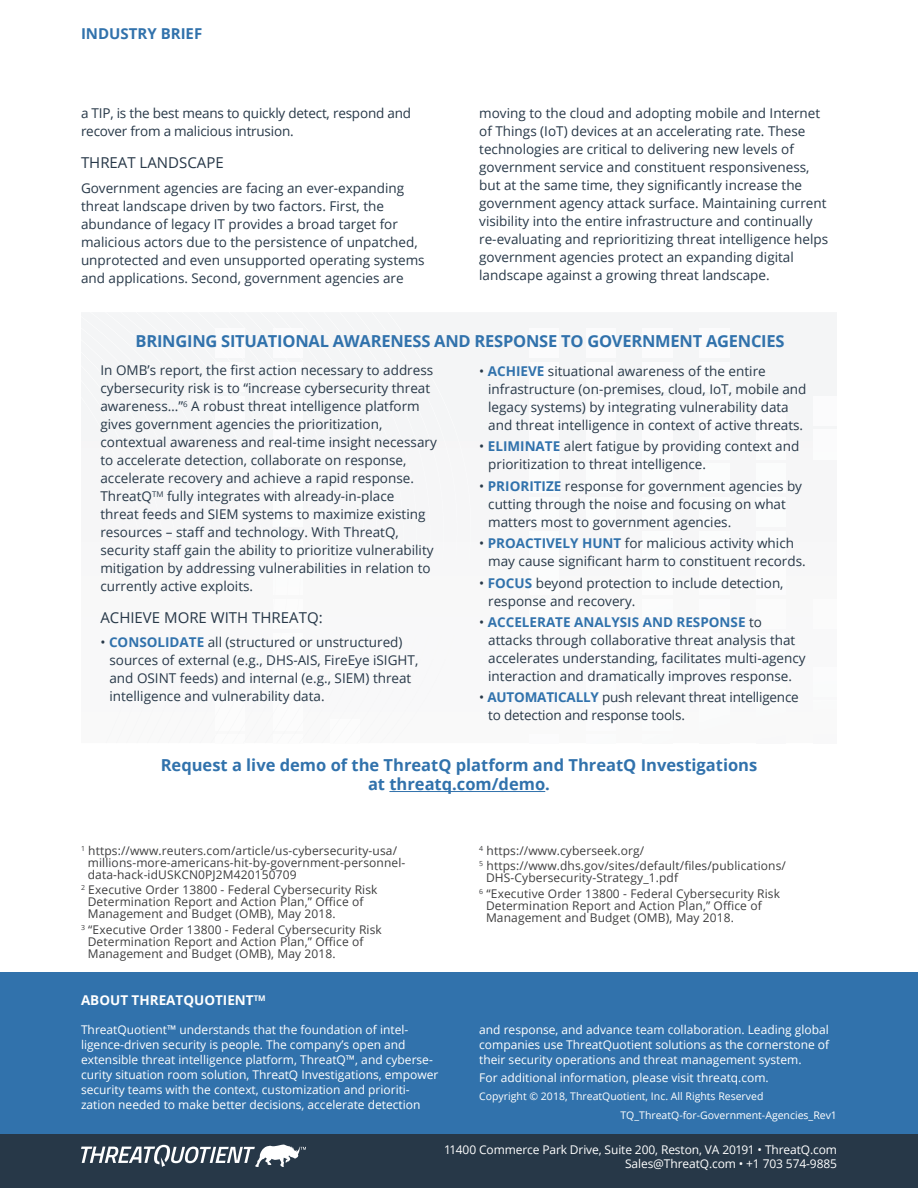
<style>
.page{position:relative;width:918px;height:1188px;background:#fff}
.page>*{position:absolute;margin:0;border:0;box-sizing:border-box;transform-origin:0 0}
.main_text{font:700 16.5px/19.5px "Open Sans";color:#3172ac;text-align:center}
.subheads{font:700 16.5px "Open Sans";letter-spacing:-.015em;color:#3172ac}
.sub_subheads{font:15px "Open Sans";color:#273848}
.t1{font:700 15px "Open Sans";color:#3172ac}
.main_text-2{font:13.5px/18px "Open Sans";color:#273848}
.main_text_bullets{font:13.5px/18px "Open Sans";color:#273848}
.t2{font:700 13.5px "Open Sans";color:#fff}
.t3{font:12px/15px "Open Sans";color:#fff}
.footnotes{font:12px/12px "Open Sans";letter-spacing:.01em;color:#3e3e3f}
.t4{font:10.5px "Open Sans";color:#fff}
.s1{font-weight:700;color:#3172ac}
</style>
<div class="page">
<div style="left:81px;top:313px;width:756px;height:128px;background:#f4f5f6"></div>
<img style="left:529px;top:328px;width:29px;height:30px">
<img style="left:529px;top:362px;width:29px;height:29px">
<img style="left:529px;top:396px;width:29px;height:29px">
<img style="left:529px;top:430px;width:29px;height:11px">
<img style="left:586px;top:328px;width:29px;height:30px">
<img style="left:586px;top:362px;width:29px;height:29px">
<img style="left:586px;top:396px;width:29px;height:29px">
<img style="left:586px;top:430px;width:29px;height:11px">
<img style="left:700px;top:328px;width:29px;height:30px">
<img style="left:700px;top:362px;width:29px;height:29px">
<img style="left:700px;top:396px;width:29px;height:29px">
<img style="left:700px;top:430px;width:29px;height:11px">
<img style="left:757px;top:396px;width:29px;height:29px">
<img style="left:757px;top:430px;width:29px;height:11px">
<img style="left:814px;top:396px;width:23px;height:29px">
<img style="left:814px;top:430px;width:23px;height:11px">
<img style="left:643px;top:328px;width:29px;height:30px">
<img style="left:643px;top:362px;width:29px;height:29px">
<img style="left:643px;top:396px;width:29px;height:29px">
<img style="left:643px;top:430px;width:29px;height:11px">
<div style="left:378px;top:313px;width:94px;height:128px;background:#f4f5f6"></div>
<div style="left:365px;top:313px;width:13px;height:128px;background:#f4f5f6"></div>
<div style="left:352px;top:313px;width:13px;height:128px;background:#f4f5f6"></div>
<div style="left:339px;top:313px;width:13px;height:128px;background:#f4f5f6"></div>
<div style="left:327px;top:313px;width:12px;height:128px;background:#f4f5f6"></div>
<div style="left:315px;top:313px;width:12px;height:128px;background:#f4f5f6"></div>
<div style="left:302px;top:313px;width:13px;height:128px;background:#f4f5f6"></div>
<svg style="left:290px;top:313px;width:12px;height:128px"></svg>
<svg style="left:277px;top:313px;width:13px;height:128px"></svg>
<div style="left:265px;top:313px;width:12px;height:128px;background:#f4f5f6"></div>
<div style="left:253px;top:313px;width:12px;height:128px;background:#f4f5f6"></div>
<div style="left:241px;top:313px;width:12px;height:128px;background:#f4f5f6"></div>
<svg style="left:229px;top:313px;width:12px;height:128px"></svg>
<svg style="left:90px;top:313px;width:139px;height:128px"></svg>
<div style="left:81px;top:316px;width:136px;height:125px;background:#f4f5f6"></div>
<div style="left:81px;top:328px;width:124px;height:113px;background:#f4f5f6"></div>
<div style="left:81px;top:339px;width:111px;height:102px;background:#f4f5f6"></div>
<div style="left:81px;top:352px;width:99px;height:89px;background:#f4f5f6"></div>
<hr style="left:389px;top:791px;width:156px;height:1px;background:#3172ac">
<div style="left:0;top:972px;width:918px;height:216px;background:#3172ac"></div>
<div style="left:0;top:1134px;width:918px;height:54px;background:#273848"></div>
<svg style="left:81px;top:1145px;width:225px;height:22px"></svg>
<p class="t1" style="left:81px;top:23px;width:123px">INDUSTRY BRIEF</p>
<p class="main_text-2" style="left:81px;top:104px;width:332px">a TIP, is the best means to quickly detect, respond and recover from a malicious intrusion.</p>
<p class="sub_subheads" style="left:81px;top:152px;width:144px">THREAT LANDSCAPE</p>
<p class="main_text-2" style="left:81px;top:178px;width:345px">Government agencies are facing an ever-expanding threat landscape driven by two factors. First, the abundance of legacy IT provides a broad target for malicious actors due to the persistence of unpatched, unprotected and even unsupported operating systems and applications. Second, government agencies are</p>
<p class="main_text-2" style="left:479px;top:104px;width:350px">moving to the cloud and adopting mobile and Internet of Things (IoT) devices at an accelerating rate. These technologies are critical to delivering new levels of government service and constituent responsiveness, but at the same time, they significantly increase the government agency attack surface. Maintaining current visibility into the entire infrastructure and continually re-evaluating and reprioritizing threat intelligence helps government agencies protect an expanding digital landscape against a growing threat landscape.</p>
<p class="subheads" style="left:136px;top:329px;width:651px">BRINGING SITUATIONAL AWARENESS AND RESPONSE TO GOVERNMENT AGENCIES</p>
<p class="main_text_bullets" style="left:488px;top:362px;width:320px;text-indent:-9px">• <span class="s1">ACHIEVE</span> situational awareness of the entire infrastructure (on-premises, cloud, IoT, mobile and legacy systems) by integrating vulnerability data and threat intelligence in context of active threats.</p>
<p class="main_text_bullets" style="left:488px;top:437px;width:313px;text-indent:-9px">• <span class="s1">ELIMINATE</span> alert fatigue by providing context and prioritization to threat intelligence.</p>
<p class="main_text_bullets" style="left:488px;top:477px;width:315px;text-indent:-9px">• <span class="s1">PRIORITIZE</span> response for government agencies by cutting through the noise and focusing on what matters most to government agencies.</p>
<p class="main_text_bullets" style="left:488px;top:534px;width:319px;text-indent:-9px">• <span class="s1">PROACTIVELY HUNT</span> for malicious activity which may cause significant harm to constituent records.</p>
<p class="main_text_bullets" style="left:488px;top:573px;width:297px;text-indent:-9px">• <span class="s1">FOCUS</span> beyond protection to include detection, response and recovery.</p>
<p class="main_text_bullets" style="left:488px;top:613px;width:319px;text-indent:-9px">• <span class="s1">ACCELERATE ANALYSIS AND RESPONSE</span> to attacks through collaborative threat analysis that accelerates understanding, facilitates multi-agency interaction and dramatically improves response.</p>
<p class="main_text_bullets" style="left:488px;top:688px;width:312px;text-indent:-9px">• <span class="s1">AUTOMATICALLY</span> push relevant threat intelligence to detection and response tools.</p>
<p class="main_text-2" style="left:100px;top:361px;width:338px">In OMB’s report, the first action necessary to address cybersecurity risk is to “increase cybersecurity threat awareness…”<sup>6</sup> A robust threat intelligence platform gives government agencies the prioritization, contextual awareness and real-time insight necessary to accelerate detection, collaborate on response, accelerate recovery and achieve a rapid response.<br>ThreatQ<sup>TM</sup> fully integrates with already-in-place<br>threat feeds and SIEM systems to maximize existing resources – staff and technology. With ThreatQ, security staff gain the ability to prioritize vulnerability mitigation by addressing vulnerabilities in relation to currently active exploits.</p>
<p class="sub_subheads" style="left:100px;top:607px;width:224px">ACHIEVE MORE WITH THREATQ:</p>
<p class="main_text_bullets" style="left:109px;top:633px;width:310px;text-indent:-9px">• <span class="s1">CONSOLIDATE</span> all (structured or unstructured) sources of external (e.g., DHS-AIS, FireEye iSIGHT, and OSINT feeds) and internal (e.g., SIEM) threat intelligence and vulnerability data.</p>
<p class="main_text" style="left:161px;top:755px;width:598px">Request a live demo of the ThreatQ platform and ThreatQ Investigations at threatq.com/demo.</p>
<p class="footnotes" style="left:88px;top:845px;width:319px;text-indent:-7px"><sup>1</sup> https://www.reuters.com/article/us-cybersecurity-usa/ millions-more-americans-hit-by-government-personnel&shy;data-hack-idUSKCN0PJ2M420150709</p>
<p class="footnotes" style="left:88px;top:884px;width:291px;text-indent:-7px"><sup>2</sup> Executive Order 13800 - Federal Cybersecurity Risk<br>Determination Report and Action Plan,” Office of<br>Management and Budget (OMB), May 2018.</p>
<p class="footnotes" style="left:88px;top:923px;width:296px;text-indent:-7px"><sup>3</sup> “Executive Order 13800 - Federal Cybersecurity Risk<br>Determination Report and Action Plan,” Office of<br>Management and Budget (OMB), May 2018.</p>
<p class="footnotes" style="left:479px;top:845px;width:166px"><sup>4</sup> https://www.cyberseek.org/</p>
<p class="footnotes" style="left:486px;top:860px;width:301px;text-indent:-7px"><sup>5</sup> https://www.dhs.gov/sites/default/files/publications/<br>DHS-Cybersecurity-Strategy_1.pdf</p>
<p class="footnotes" style="left:486px;top:887px;width:296px;text-indent:-7px"><sup>6</sup> “Executive Order 13800 - Federal Cybersecurity Risk<br>Determination Report and Action Plan,” Office of<br>Management and Budget (OMB), May 2018.</p>
<p class="t2" style="left:81px;top:991px;width:186px">ABOUT THREATQUOTIENT<sup>TM</sup></p>
<p class="t3" style="left:81px;top:1021px;width:359px">ThreatQuotient™ understands that the foundation of intel&shy;ligence-driven security is people. The company’s open and extensible threat intelligence platform, ThreatQ™, and cyberse&shy;curity situation room solution, ThreatQ Investigations, empower security teams with the context, customization and prioriti&shy;zation needed to make better decisions, accelerate detection</p>
<p class="t3" style="left:479px;top:1021px;width:351px;text-align:justify">and response, and advance team collaboration. Leading global companies use ThreatQuotient solutions as the cornerstone of their security operations and threat management system.</p>
<p class="t3" style="left:479px;top:1070px;width:291px">For additional information, please visit threatq.com.</p>
<p class="t4" style="left:479px;top:1089px;width:286px">Copyright © 2018, ThreatQuotient, Inc. All Rights Reserved</p>
<p class="t4" style="left:621px;top:1108px;width:218px">TQ_ThreatQ-for-Government-Agencies_Rev1</p>
<p class="t3" style="left:444px;top:1143px;width:394px;line-height:13.5px;text-align:right">11400 Commerce Park Drive, Suite 200, Reston, VA 20191 • ThreatQ.com<br>Sales@ThreatQ.com • +1 703 574-9885</p>
</div>
